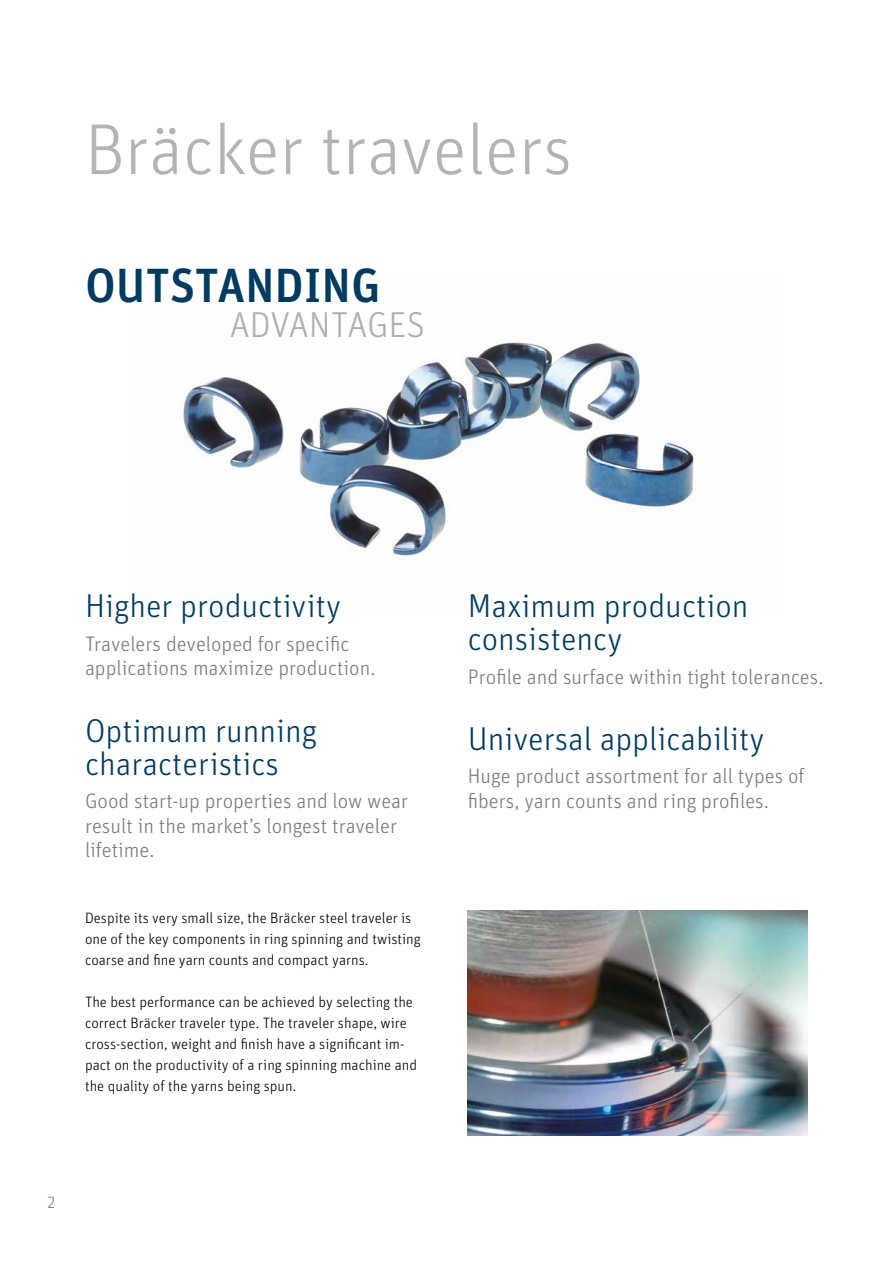
<style>
.page{position:relative;width:893px;height:1263px;background:#fff}
.page>*{position:absolute;margin:0;border:0;box-sizing:border-box;transform-origin:0 0}
.t1{font:300 72px "Unit Pro";color:#b5b4b4}
.t2{font:500 48px "Unit Pro";color:#003b61}
.t3{font:300 36px "Unit Pro";color:#aeaead}
.t4{font:300 33px/33px "Unit Pro";color:#003b61}
.t5{font:300 21px/24.8px "Unit Pro";color:#7c7b7b}
.t6{font:300 16.5px "Unit Pro";color:#7c7b7b}
.t7{font:300 15px/21px "Unit Pro";color:#000}
</style>
<div class="page">
<img style="left:183px;top:342px;width:511px;height:214px">
<img style="left:468px;top:910px;width:340px;height:225px">
<h1 class="t1" style="left:85px;top:103px;width:489px">Bräcker travelers</h1>
<h2 class="t2" style="left:85px;top:249px;width:297px">OUTSTANDING</h2>
<h3 class="t3" style="left:230px;top:301px;width:197px">ADVANTAGES</h3>
<h3 class="t4" style="left:85px;top:588px;width:257px">Higher productivity</h3>
<h3 class="t5" style="left:85px;top:630px;width:292px">Travelers developed for specific applications maximize production.</h3>
<h3 class="t4" style="left:85px;top:713px;width:234px">Optimum running characteristics</h3>
<h3 class="t5" style="left:85px;top:788px;width:325px">Good start-up properties and low wear result in the market’s longest traveler lifetime.</h3>
<p class="t7" style="left:85px;top:907px;width:337px">Despite its very small size, the Bräcker steel traveler is one of the key components in ring spinning and twisting coarse and fine yarn counts and compact yarns.</p>
<p class="t7" style="left:85px;top:991px;width:334px">The best performance can be achieved by selecting the correct Bräcker traveler type. The traveler shape, wire cross-section, weight and finish have a significant im&shy;pact on the productivity of a ring spinning machine and the quality of the yarns being spun.</p>
<p class="t6" style="left:46px;top:1192px;width:11px">2</p>
<h3 class="t4" style="left:468px;top:588px;width:282px">Maximum production consistency</h3>
<h3 class="t5" style="left:468px;top:663px;width:357px">Profile and surface within tight tolerances.</h3>
<h3 class="t4" style="left:468px;top:721px;width:298px">Universal applicability</h3>
<h3 class="t5" style="left:468px;top:763px;width:338px">Huge product assortment for all types of fibers, yarn counts and ring profiles.</h3>
</div>
